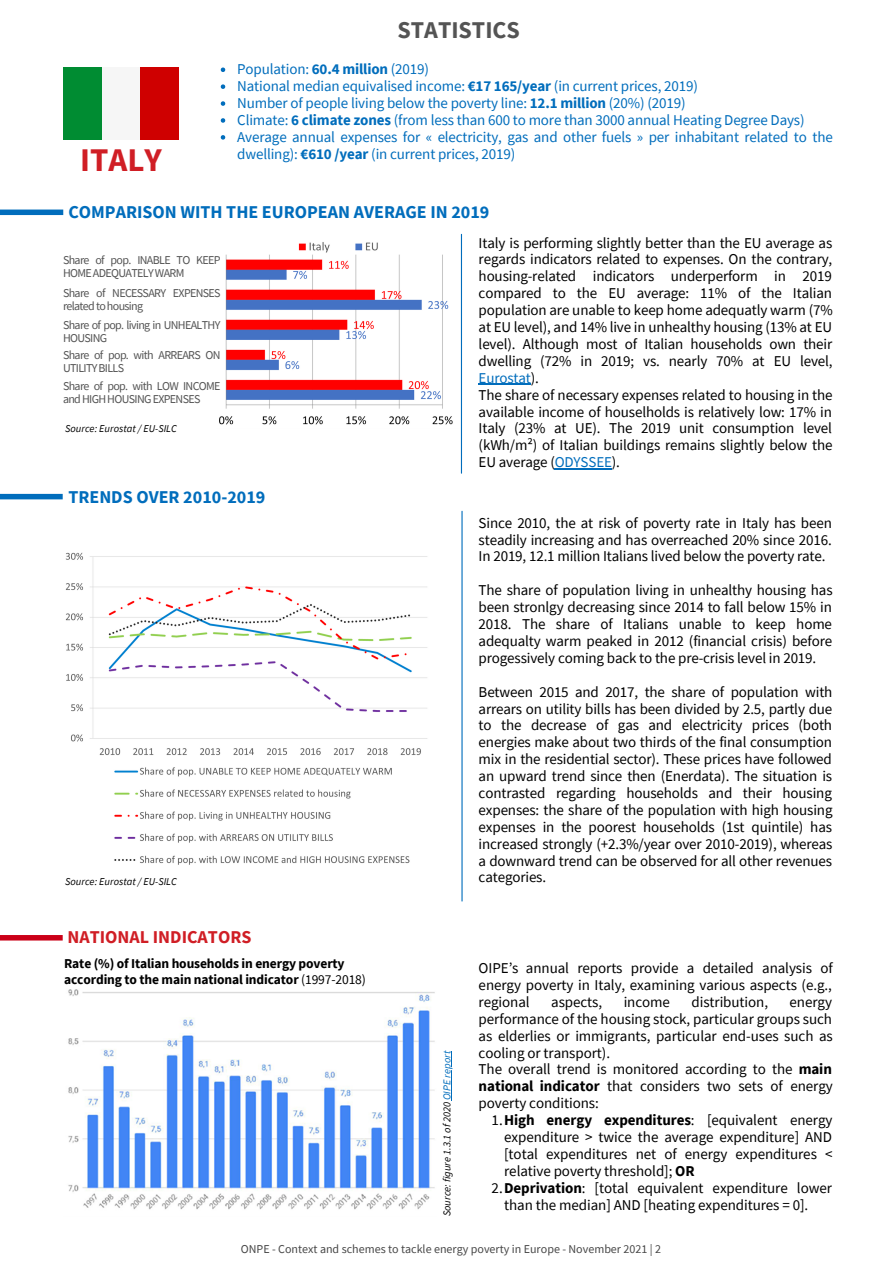
<style>
.page{position:relative;width:894px;height:1264px;background:#fff}
.page>*{position:absolute;margin:0;border:0;box-sizing:border-box;transform-origin:0 0}
.t1{font:700 33px "Source Sans Pro";color:#d01e25}
.t2{font:700 24px "Source Sans Pro";color:#545454}
.t3{font:700 18px "Source Sans Pro";color:#016dbc}
.t4{font:700 18px "Source Sans Pro";color:#d01e25}
.t5{font:15px/17px "Source Sans Pro";letter-spacing:-.005em;color:#000;text-align:justify}
.t6{font:15px/17px "Source Sans Pro";letter-spacing:-.01em;color:#016dbc}
.t7{font:700 13.5px "Source Sans Pro";letter-spacing:-.01em;color:#000}
.t8{font:12px/13px "Source Sans Pro";letter-spacing:-.055em;color:#545454}
.t9{font:12px "Source Sans Pro";color:#474747}
.t10{font:italic 10.5px "Source Sans Pro";color:#000}
.s1{font-weight:700}
.s2{font-weight:400}
.s3{color:#016dbc}
</style>
<div class="page">
<svg style="left:0;top:494px;width:63px;height:5px"></svg>
<svg style="left:0;top:209px;width:63px;height:6px"></svg>
<hr style="left:461px;top:234px;width:1px;height:239px;background:#016dbc">
<svg style="left:0;top:935px;width:63px;height:5px"></svg>
<hr style="left:461px;top:511px;width:1px;height:390px;background:#016dbc">
<div style="left:102px;top:68px;width:39px;height:72px;background:#f6f6f6"></div>
<div style="left:63px;top:68px;width:39px;height:72px;background:#008c32"></div>
<div style="left:141px;top:68px;width:38px;height:72px;background:#cf0000"></div>
<img style="left:219px;top:242px;width:234px;height:183px">
<img style="left:65px;top:552px;width:362px;height:313px">
<img style="left:68px;top:989px;width:367px;height:221px">
<svg style="left:221px;top:67px;width:4px;height:5px"></svg>
<svg style="left:221px;top:84px;width:4px;height:5px"></svg>
<svg style="left:221px;top:101px;width:4px;height:5px"></svg>
<svg style="left:221px;top:118px;width:4px;height:5px"></svg>
<svg style="left:221px;top:135px;width:4px;height:5px"></svg>
<hr style="left:451px;top:1051px;width:1px;height:49px;background:#016dbc">
<hr style="left:478px;top:384px;width:52px;height:1px;background:#016dbc">
<hr style="left:554px;top:468px;width:57px;height:1px;background:#016dbc">
<p class="t2" style="left:397px;top:15px;width:124px">STATISTICS</p>
<p class="t6" style="left:237px;top:60px;width:193px">Population: <span class="s1">60.4 million</span> (2019)</p>
<p class="t6" style="left:237px;top:77px;width:462px">National median equivalised income: <span class="s1">€17 165/year</span> (in current prices, 2019)</p>
<p class="t6" style="left:237px;top:94px;width:449px">Number of people living below the poverty line: <span class="s1">12.1 million</span> (20%) (2019)</p>
<p class="t6" style="left:237px;top:111px;width:568px">Climate: <span class="s1">6 climate zones</span> (from less than 600 to more than 3000 annual Heating Degree Days)</p>
<p class="t6" style="left:237px;top:128px;width:597px">Average annual expenses for « electricity, gas and other fuels » per inhabitant related to the dwelling): <span class="s1">€610 /year</span> (in current prices, 2019)</p>
<p class="t1" style="left:80px;top:138px;width:83px">ITALY</p>
<p class="t3" style="left:68px;top:200px;width:422px">COMPARISON WITH THE EUROPEAN AVERAGE IN 2019</p>
<p class="t8" style="left:63px;top:253px;width:159px">Share of pop. INABLE TO KEEP<br>HOMEADEQUATELYWARM</p>
<p class="t8" style="left:63px;top:286px;width:159px">Share of NECESSARY EXPENSES relatedtohousing</p>
<p class="t8" style="left:63px;top:318px;width:159px">Share of pop. living in UNHEALTHY<br>HOUSING</p>
<p class="t8" style="left:63px;top:348px;width:159px">Share of pop. with ARREARS ON<br>UTILITYBILLS</p>
<p class="t8" style="left:63px;top:379px;width:159px">Share of pop. with LOW INCOME andHIGHHOUSINGEXPENSES</p>
<p class="t10" style="left:65px;top:422px;width:113px">Source: Eurostat / EU-SILC</p>
<p class="t3" style="left:68px;top:485px;width:198px">TRENDS OVER 2010-2019</p>
<p class="t10" style="left:65px;top:874px;width:113px">Source: Eurostat / EU-SILC</p>
<p class="t4" style="left:67px;top:925px;width:185px">NATIONAL INDICATORS</p>
<p class="t7" style="left:64px;top:954px;width:282px">Rate (%) of Italian households in energy poverty</p>
<p class="t7" style="left:64px;top:970px;width:303px">according to the main national indicator <span class="s2">(1997-2018)</span></p>
<p class="t5" style="left:478px;top:234px;width:355px">Italy is performing slightly better than the EU average as regards indicators related to expenses. On the contrary, housing-related indicators underperform in 2019 compared to the EU average: 11% of the Italian population are unable to keep home adequatly warm (7% at EU level), and 14% live in unhealthy housing (13% at EU level). Although most of Italian households own their dwelling (72% in 2019; vs. nearly 70% at EU level, <span class="s3">Eurostat</span>).</p>
<p class="t5" style="left:478px;top:386px;width:355px">The share of necessary expenses related to housing in the available income of houselholds is relatively low: 17% in Italy (23% at UE). The 2019 unit consumption level (kWh/m²) of Italian buildings remains slightly below the EU average (<span class="s3">ODYSSEE</span>).</p>
<p class="t5" style="left:478px;top:514px;width:354px">Since 2010, the at risk of poverty rate in Italy has been steadily increasing and has overreached 20% since 2016.<br>In 2019, 12.1 million Italians lived below the poverty rate.</p>
<p class="t5" style="left:478px;top:581px;width:355px">The share of population living in unhealthy housing has been stronlgy decreasing since 2014 to fall below 15% in 2018. The share of Italians unable to keep home adequalty warm peaked in 2012 (financial crisis) before progessively coming back to the pre-crisis level in 2019.</p>
<p class="t5" style="left:478px;top:682px;width:355px">Between 2015 and 2017, the share of population with arrears on utility bills has been divided by 2.5, partly due to the decrease of gas and electricity prices (both energies make about two thirds of the final consumption mix in the residential sector). These prices have followed an upward trend since then (Enerdata). The situation is contrasted regarding households and their housing expenses: the share of the population with high housing expenses in the poorest households (1st quintile) has increased strongly (+2.3%/year over 2010-2019), whereas a downward trend can be observed for all other revenues categories.</p>
<p class="t10" style="left:440px;top:1216px;width:167px;rotate:-90deg">Source: figure 1.3.1 of2020 <span class="s3">OIPE report</span></p>
<p class="t5" style="left:478px;top:959px;width:355px">OIPE’s annual reports provide a detailed analysis of energy poverty in Italy, examining various aspects (e.g., regional</p>
<p class="t5" style="left:551px;top:993px;width:52px">aspects,</p>
<p class="t5" style="left:623px;top:993px;width:48px">income</p>
<p class="t5" style="left:691px;top:993px;width:78px">distribution,</p>
<p class="t5" style="left:478px;top:993px;width:355px;text-indent:311px">energy performance of the housing stock, particular groups such as elderlies or immigrants, particular end-uses such as cooling or transport).</p>
<p class="t5" style="left:478px;top:1060px;width:355px">The overall trend is monitored according to the <span class="s1">main national indicator</span> that considers two sets of energy poverty conditions:</p>
<p class="t5" style="left:504px;top:1111px;width:330px;text-indent:-13px">1.<span class="s1">High energy expenditures</span>: [equivalent energy expenditure &gt; twice the average expenditure] AND [total expenditures net of energy expenditures &lt; relative poverty threshold]; <span class="s1">OR</span></p>
<p class="t5" style="left:504px;top:1178px;width:329px;text-indent:-13px">2.<span class="s1">Deprivation</span>: [total equivalent expenditure lower than the median] AND [heating expenditures = 0].</p>
<p class="t9" style="left:241px;top:1241px;width:421px">ONPE - Context and schemes to tackle energy poverty in Europe - November 2021 | 2</p>
</div>
